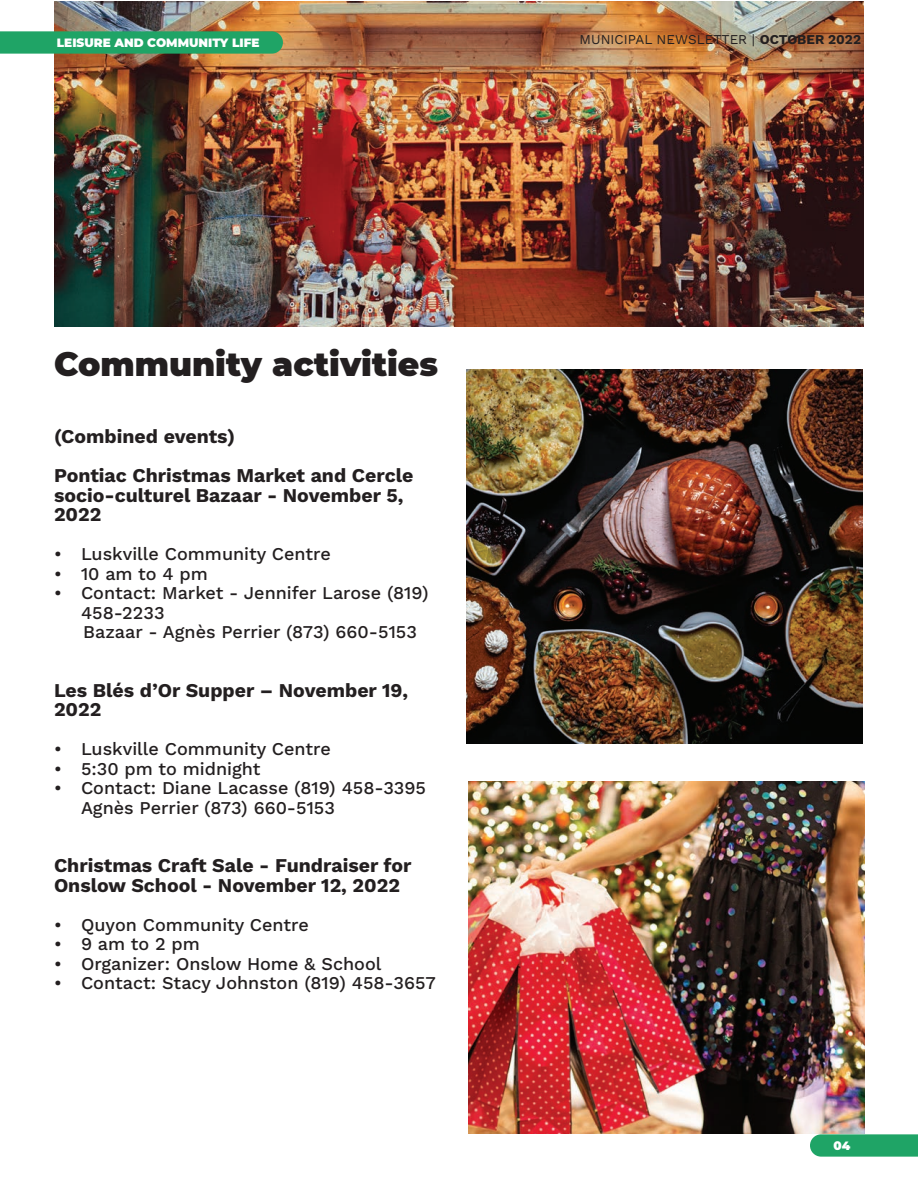
<style>
.page{position:relative;width:918px;height:1188px;background:#fff}
.page>*{position:absolute;margin:0;border:0;box-sizing:border-box;transform-origin:0 0}
.t1{font:900 33px "Montserrat";color:#231f20}
.t2{font:19.5px/19.5px "Work Sans";color:#231f20}
.t3{font:18px/19.5px "Work Sans";color:#231f20}
.t4{font:13.5px "Work Sans";color:#231f20}
.t5{font:900 12px "Montserrat";color:#fff}
</style>
<div class="page">
<img style="left:54px;top:2px;width:810px;height:325px">
<img style="left:467px;top:370px;width:396px;height:373px">
<img style="left:468px;top:781px;width:396px;height:353px">
<svg style="left:0;top:31px;width:283px;height:23px;background:#25a366"></svg>
<svg style="left:810px;top:1134px;width:108px;height:23px;background:#2aa86e"></svg>
<p class="t5" style="left:57px;top:34px;width:204px">LEISURE AND COMMUNITY LIFE</p>
<h1 class="t1" style="left:54px;top:340px;width:386px">Community activities</h1>
<p class="t2" style="left:54px;top:416px;width:361px;line-height:39px">(Combined events)<br>Pontiac Christmas Market and Cercle</p>
<p class="t2" style="left:54px;top:485px;width:351px">socio-culturel Bazaar - November 5,<br>2022</p>
<p class="t3" style="left:54px;top:544px;width:278px">• Luskville Community Centre</p>
<p class="t3" style="left:54px;top:563px;width:155px">• 10 am to 4 pm</p>
<p class="t3" style="left:81px;top:583px;width:349px;text-indent:-27px">• Contact: Market - Jennifer Larose (819)<br>458-2233<br>Bazaar - Agnès Perrier (873) 660-5153</p>
<p class="t2" style="left:54px;top:680px;width:356px">Les Blés d’Or Supper – November 19,<br>2022</p>
<p class="t3" style="left:54px;top:739px;width:278px">• Luskville Community Centre</p>
<p class="t3" style="left:54px;top:758px;width:208px">• 5:30 pm to midnight</p>
<p class="t3" style="left:81px;top:778px;width:347px;text-indent:-27px">• Contact: Diane Lacasse (819) 458-3395<br>Agnès Perrier (873) 660-5153</p>
<p class="t2" style="left:54px;top:855px;width:359px">Christmas Craft Sale - Fundraiser for<br>Onslow School - November 12, 2022</p>
<p class="t3" style="left:54px;top:914px;width:256px">• Quyon Community Centre</p>
<p class="t3" style="left:54px;top:934px;width:147px">• 9 am to 2 pm</p>
<p class="t3" style="left:54px;top:953px;width:329px">• Organizer: Onslow Home &amp; School</p>
<p class="t3" style="left:54px;top:973px;width:383px">• Contact: Stacy Johnston (819) 458-3657</p>
<p class="t4" style="left:580px;top:29px;width:283px">MUNICIPAL NEWSLETTER | OCTOBER 2022</p>
<p class="t5" style="left:834px;top:1137px;width:18px">04</p>
</div>
